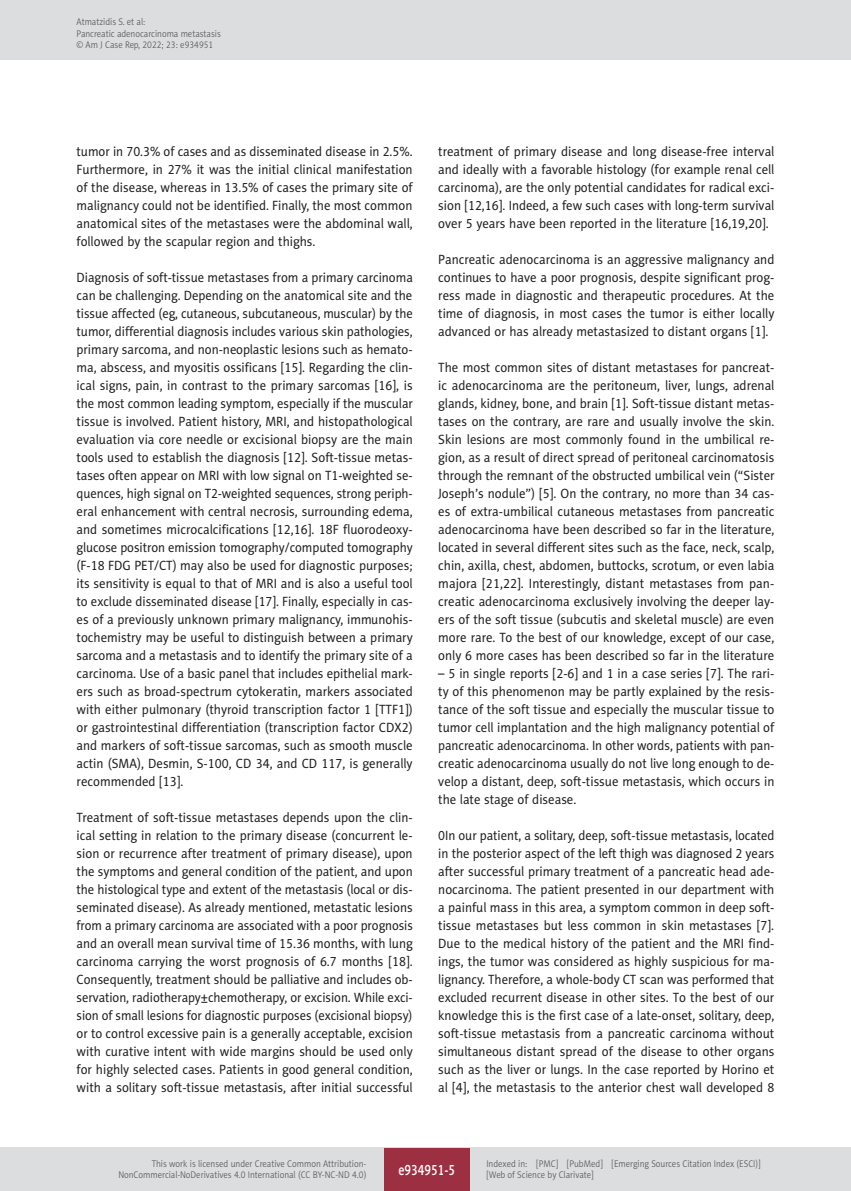
<style>
.page{position:relative;width:851px;height:1191px;background:#fff}
.page>*{position:absolute;margin:0;border:0;box-sizing:border-box;transform-origin:0 0}
.t1{font:15px "Naomi Sans EFN Medium";color:#fff;scale:.8 1}
.AJCR_Body{font:13.5px/18px "Naomi Sans EFN";color:#231f20;text-align:justify;scale:.95 1}
.AJCR_Body-2{font:13.5px/18px "Naomi Sans EFN";color:#231f20;text-align:justify;scale:.94 1}
.t2{font:9.75px/11.2px "Naomi Sans EFN Light";color:#57585a;scale:.9 1}
</style>
<div class="page">
<div style="left:0;top:0;width:850px;height:60px;background:#dcdddf"></div>
<div style="left:0;top:1148px;width:850px;height:43px;background:#dcdddf"></div>
<div style="left:384px;top:1147px;width:85px;height:43px;background:#9d2f42"></div>
<p class="t2" style="left:77px;top:16px;width:162px">Atmatzidis S. et al:<br>Pancreatic adenocarcinoma metastasis © Am J Case Rep, 2022; 23: e934951</p>
<p class="AJCR_Body-2" style="left:77px;top:142px;width:359px">tumor in 70.3% of cases and as disseminated disease in 2.5%.<br>Furthermore, in 27% it was the initial clinical manifestation of the disease, whereas in 13.5% of cases the primary site of malignancy could not be identified. Finally, the most common anatomical sites of the metastases were the abdominal wall, followed by the scapular region and thighs.</p>
<p class="AJCR_Body-2" style="left:77px;top:268px;width:359px">Diagnosis of soft-tissue metastases from a primary carcinoma can be challenging. Depending on the anatomical site and the tissue affected (eg, cutaneous, subcutaneous, muscular) by the tumor, differential diagnosis includes various skin pathologies, primary sarcoma, and non-neoplastic lesions such as hemato&shy;ma, abscess, and myositis ossificans [15]. Regarding the clin&shy;ical signs, pain, in contrast to the primary sarcomas [16], is the most common leading symptom, especially if the muscular tissue is involved. Patient history, MRI, and histopathological evaluation via core needle or excisional biopsy are the main tools used to establish the diagnosis [12]. Soft-tissue metas&shy;tases often appear on MRI with low signal on T1-weighted se&shy;quences, high signal on T2-weighted sequences, strong periph&shy;eral enhancement with central necrosis, surrounding edema, and sometimes microcalcifications [12,16]. 18F fluorodeoxy&shy;glucose positron emission tomography/computed tomography (F-18 FDG PET/CT) may also be used for diagnostic purposes; its sensitivity is equal to that of MRI and is also a useful tool to exclude disseminated disease [17]. Finally, especially in cas&shy;es of a previously unknown primary malignancy, immunohis&shy;tochemistry may be useful to distinguish between a primary sarcoma and a metastasis and to identify the primary site of a carcinoma. Use of a basic panel that includes epithelial mark&shy;ers such as broad-spectrum cytokeratin, markers associated with either pulmonary (thyroid transcription factor 1 [TTF1]) or gastrointestinal differentiation (transcription factor CDX2) and markers of soft-tissue sarcomas, such as smooth muscle actin (SMA), Desmin, S-100, CD 34, and CD 117, is generally recommended [13].</p>
<p class="AJCR_Body" style="left:77px;top:808px;width:355px">Treatment of soft-tissue metastases depends upon the clin&shy;ical setting in relation to the primary disease (concurrent le&shy;sion or recurrence after treatment of primary disease), upon the symptoms and general condition of the patient, and upon the histological type and extent of the metastasis (local or dis&shy;seminated disease). As already mentioned, metastatic lesions from a primary carcinoma are associated with a poor prognosis and an overall mean survival time of 15.36 months, with lung carcinoma carrying the worst prognosis of 6.7 months [18].<br>Consequently, treatment should be palliative and includes ob&shy;servation, radiotherapy±chemotherapy, or excision. While exci&shy;sion of small lesions for diagnostic purposes (excisional biopsy) or to control excessive pain is a generally acceptable, excision with curative intent with wide margins should be used only for highly selected cases. Patients in good general condition, with a solitary soft-tissue metastasis, after initial successful</p>
<p class="AJCR_Body" style="left:438px;top:142px;width:355px">treatment of primary disease and long disease-free interval and ideally with a favorable histology (for example renal cell carcinoma), are the only potential candidates for radical exci&shy;sion [12,16]. Indeed, a few such cases with long-term survival over 5 years have been reported in the literature [16,19,20].</p>
<p class="AJCR_Body" style="left:438px;top:250px;width:355px">Pancreatic adenocarcinoma is an aggressive malignancy and continues to have a poor prognosis, despite significant prog&shy;ress made in diagnostic and therapeutic procedures. At the time of diagnosis, in most cases the tumor is either locally advanced or has already metastasized to distant organs [1].</p>
<p class="AJCR_Body" style="left:438px;top:358px;width:355px">The most common sites of distant metastases for pancreat&shy;ic adenocarcinoma are the peritoneum, liver, lungs, adrenal glands, kidney, bone, and brain [1]. Soft-tissue distant metas&shy;tases on the contrary, are rare and usually involve the skin.<br>Skin lesions are most commonly found in the umbilical re&shy;gion, as a result of direct spread of peritoneal carcinomatosis through the remnant of the obstructed umbilical vein (“Sister Joseph’s nodule”) [5]. On the contrary, no more than 34 cas&shy;es of extra-umbilical cutaneous metastases from pancreatic adenocarcinoma have been described so far in the literature, located in several different sites such as the face, neck, scalp, chin, axilla, chest, abdomen, buttocks, scrotum, or even labia majora [21,22]. Interestingly, distant metastases from pan&shy;creatic adenocarcinoma exclusively involving the deeper lay&shy;ers of the soft tissue (subcutis and skeletal muscle) are even more rare. To the best of our knowledge, except of our case, only 6 more cases has been described so far in the literature</p>
<p class="AJCR_Body" style="left:438px;top:664px;width:355px">– 5 in single reports [2-6] and 1 in a case series [7]. The rari&shy;ty of this phenomenon may be partly explained by the resis&shy;tance of the soft tissue and especially the muscular tissue to tumor cell implantation and the high malignancy potential of pancreatic adenocarcinoma. In other words, patients with pan&shy;creatic adenocarcinoma usually do not live long enough to de&shy;velop a distant, deep, soft-tissue metastasis, which occurs in the late stage of disease.</p>
<p class="AJCR_Body-2" style="left:438px;top:826px;width:359px">0In our patient, a solitary, deep, soft-tissue metastasis, located in the posterior aspect of the left thigh was diagnosed 2 years after successful primary treatment of a pancreatic head ade&shy;nocarcinoma. The patient presented in our department with a painful mass in this area, a symptom common in deep soft&shy;tissue metastases but less common in skin metastases [7].<br>Due to the medical history of the patient and the MRI find&shy;ings, the tumor was considered as highly suspicious for ma&shy;lignancy. Therefore, a whole-body CT scan was performed that excluded recurrent disease in other sites. To the best of our knowledge this is the first case of a late-onset, solitary, deep, soft-tissue metastasis from a pancreatic carcinoma without simultaneous distant spread of the disease to other organs such as the liver or lungs. In the case reported by Horino et al [4], the metastasis to the anterior chest wall developed 8</p>
<p class="t2" style="left:118px;top:1158px;width:277px;text-align:right">This work is licensed under Creative Common Attribution-<br>NonCommercial-NoDerivatives 4.0 International (CC BY-NC-ND 4.0)</p>
<p class="t1" style="left:398px;top:1160px;width:72px">e934951-5</p>
<p class="t2" style="left:486px;top:1158px;width:306px">Indexed in: [PMC] [PubMed] [Emerging Sources Citation Index (ESCI)] [Web of Science by Clarivate]</p>
</div>
